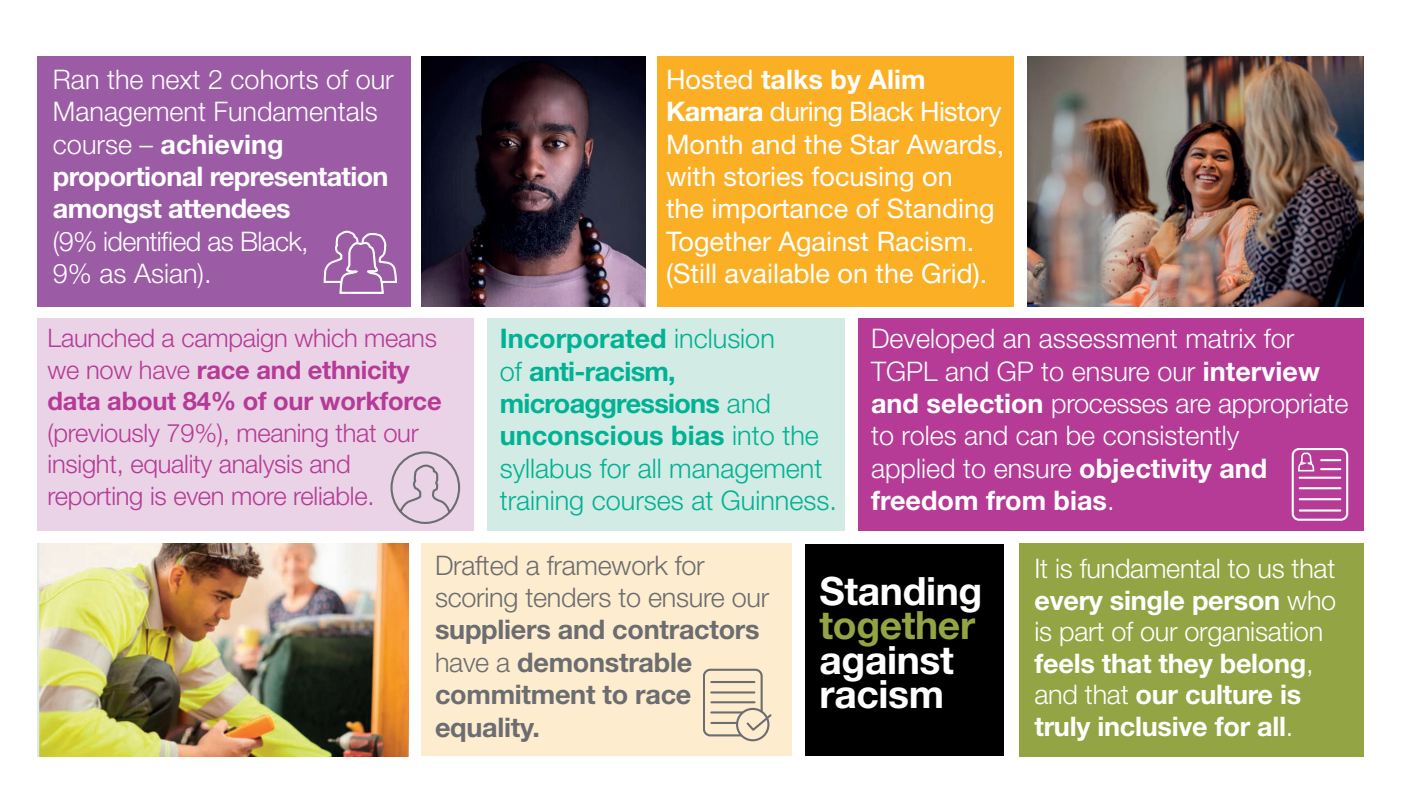
<style>
.page{position:relative;width:1404px;height:808px;background:#fff}
.page>*{position:absolute;margin:0;border:0;box-sizing:border-box;transform-origin:0 0}
.t1{font:700 39px/34.5px "Helvetica Neue LT Std";letter-spacing:-.01em;color:#fff}
.t2{font:700 39px "Helvetica Neue LT Std";letter-spacing:-.01em;color:#93a445}
.t3{font:300 27px/32.4px "Helvetica Neue LT Std";color:#fff}
.t4{font:27px/32.4px "Helvetica Neue LT Std";color:#fff}
.t5{font:300 27px/32.4px "Helvetica Neue LT Std";color:#00b294}
.t6{font:700 27px/31.5px "Helvetica Neue LT Std";letter-spacing:-.01em;color:#fff}
.t7{font:700 27px/32.4px "Helvetica Neue LT Std";letter-spacing:-.01em;color:#6c6d70}
.t8{font:300 27px/32.4px "Helvetica Neue LT Std";letter-spacing:-.01em;color:#6c6d70}
.t9{font:300 27px/32.4px "Helvetica Neue LT Std";letter-spacing:-.025em;color:#fff}
.t10{font:300 25.5px/31.5px "Helvetica Neue LT Std";letter-spacing:-.01em;color:#b53b96}
.t11{font:700 25.5px/31.5px "Helvetica Neue LT Std";letter-spacing:-.01em;color:#b53b96}
.s1{font-weight:700}
.s2{font-weight:300}
</style>
<div class="page">
<div style="left:37px;top:56px;width:373px;height:250px;background:#9b5ba5"></div>
<img style="left:421px;top:56px;width:224px;height:250px">
<div style="left:37px;top:318px;width:436px;height:212px;background:#ead3e6"></div>
<div style="left:487px;top:318px;width:357px;height:212px;background:#d2ebe4"></div>
<div style="left:657px;top:56px;width:356px;height:250px;background:#fbaf25"></div>
<div style="left:858px;top:318px;width:505px;height:212px;background:#b53b96"></div>
<div style="left:421px;top:544px;width:371px;height:212px;background:#feeccf"></div>
<img style="left:37px;top:544px;width:371px;height:212px">
<div style="left:1018px;top:543px;width:345px;height:213px;background:#93a445"></div>
<svg style="left:323px;top:231px;width:74px;height:63px"></svg>
<svg style="left:390px;top:451px;width:70px;height:73px"></svg>
<svg style="left:1291px;top:448px;width:56px;height:73px"></svg>
<hr style="left:1320px;top:468px;width:20px;height:2px;background:#fff">
<img style="left:1027px;top:56px;width:336px;height:250px">
<div style="left:805px;top:544px;width:198px;height:212px;background:#000001"></div>
<div style="left:736px;top:708px;width:33px;height:33px;border:2px solid #6c6d70;border-radius:50%"></div>
<svg style="left:704px;top:669px;width:67px;height:68px"></svg>
<p class="t3" style="left:53px;top:62px;width:342px">Ran the next 2 cohorts of our<br>Management Fundamentals course – <span class="s1">achieving proportional representation amongst attendees</span></p>
<p class="t9" style="left:53px;top:224px;width:257px">(9% identified as Black,<br>9% as Asian).</p>
<p class="t11" style="left:48px;top:322px;width:395px"><span class="s2">Launched a campaign which means we now have</span> race and ethnicity data about 84% of our workforce</p>
<p class="t10" style="left:48px;top:416px;width:372px">(previously 79%), meaning that our insight, equality analysis and reporting is even more reliable.</p>
<p class="t4" style="left:666px;top:63px;width:340px">Hosted <span class="s1">talks by Alim<br>Kamara</span> during Black History<br>Month and the Star Awards, with stories focusing on<br>the importance of Standing<br>Together Against Racism. (Still available on the Grid).</p>
<p class="t5" style="left:499px;top:322px;width:339px"><span class="s1">Incorporated</span> inclusion<br>of <span class="s1">anti-racism, microaggressions</span> and <span class="s1">unconscious bias</span> into the syllabus for all management training courses at Guinness.</p>
<p class="t3" style="left:871px;top:322px;width:479px">Developed an assessment matrix for<br>TGPL and GP to ensure our <span class="s1">interview and selection</span> processes are appropriate to roles and can be consistently<br>applied to ensure <span class="s1">objectivity and freedom from bias</span>.</p>
<p class="t8" style="left:435px;top:548px;width:336px">Drafted a framework for scoring tenders to ensure our</p>
<p class="t7" style="left:435px;top:613px;width:326px">suppliers and contractors <span class="s2">have a</span> demonstrable commitment to race equality.</p>
<h1 class="t1" style="left:819px;top:573px;width:164px">Standing</h1>
<h1 class="t2" style="left:819px;top:601px;width:157px">together</h1>
<h1 class="t1" style="left:819px;top:642px;width:136px">against racism</h1>
<p class="t6" style="left:1034px;top:552px;width:303px"><span class="s2">It is fundamental to us that </span>every single person <span class="s2">who is part of our organisation </span>feels that they belong<span class="s2">, and that</span> our culture is truly inclusive for all<span class="s2">.</span></p>
</div>
